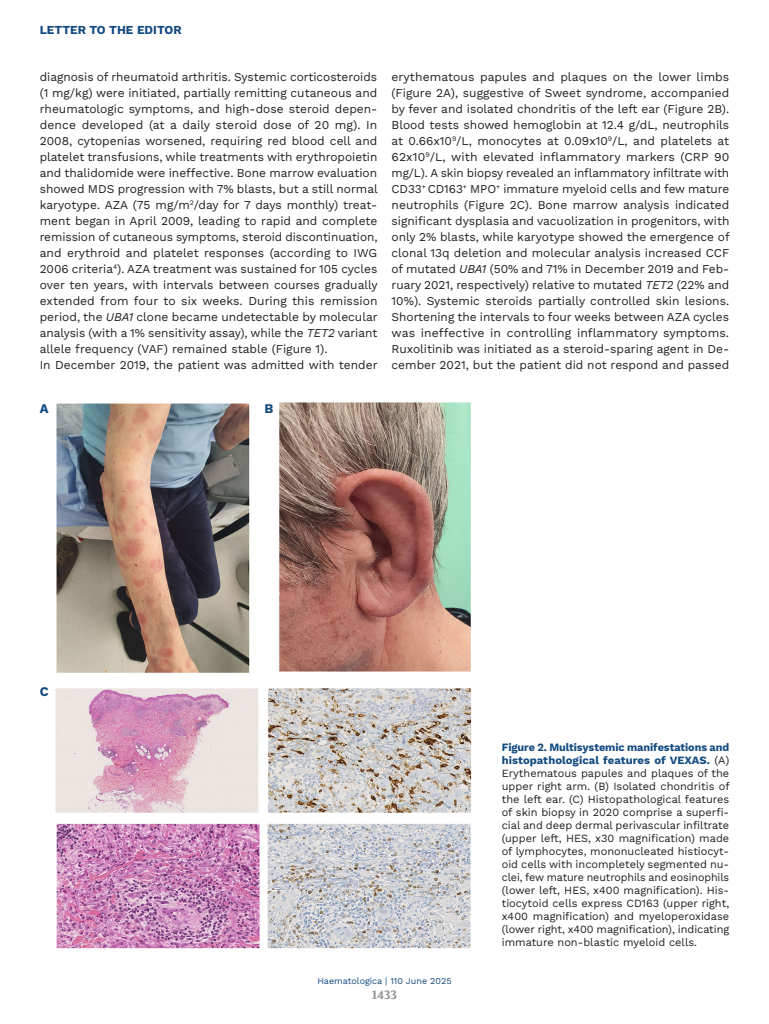
<style>
.page{position:relative;width:769px;height:1024px;background:#fff}
.page>*{position:absolute;margin:0;border:0;box-sizing:border-box;transform-origin:0 0}
.LETTERE_Figure{font:700 13px "Work Sans";color:#134a80}
.TESTO{font:12px/16px "Work Sans";color:#231f20;text-align:justify}
.t1{font:700 12px "Work Sans";color:#134a80}
.t2{font:700 12px "Volkhov";color:#939598}
.DIDA_Figura{font:11px/13px "Work Sans";color:#231f20;text-align:justify}
.t3{font:9px "Work Sans";color:#134a80}
.s1{font-style:italic}
.s2{font-weight:700;color:#134a80}
</style>
<div class="page">
<img style="left:55px;top:402px;width:417px;height:547px">
<p class="t1" style="left:40px;top:23px;width:143px">LETTER TO THE EDITOR</p>
<p class="TESTO" style="left:40px;top:69px;width:339px">diagnosis of rheumatoid arthritis. Systemic corticosteroids (1 mg/kg) were initiated, partially remitting cutaneous and rheumatologic symptoms, and high-dose steroid depen&shy;dence developed (at a daily steroid dose of 20 mg). In 2008, cytopenias worsened, requiring red blood cell and platelet transfusions, while treatments with erythropoietin and thalidomide were ineffective. Bone marrow evaluation showed MDS progression with 7% blasts, but a still normal karyotype. AZA (75 mg/m<sup>2</sup>/day for 7 days monthly) treat&shy;ment began in April 2009, leading to rapid and complete remission of cutaneous symptoms, steroid discontinuation, and erythroid and platelet responses (according to IWG 2006 criteria<sup>4</sup>). AZA treatment was sustained for 105 cycles over ten years, with intervals between courses gradually extended from four to six weeks. During this remission period, the <span class="s1">UBA1</span> clone became undetectable by molecular analysis (with a 1% sensitivity assay), while the <span class="s1">TET2</span> variant allele frequency (VAF) remained stable (Figure 1).</p>
<p class="TESTO" style="left:40px;top:357px;width:339px">In December 2019, the patient was admitted with tender</p>
<p class="LETTERE_Figure" style="left:40px;top:401px;width:10px">A</p>
<p class="LETTERE_Figure" style="left:264px;top:401px;width:10px">B</p>
<p class="TESTO" style="left:391px;top:69px;width:339px">erythematous papules and plaques on the lower limbs (Figure 2A), suggestive of Sweet syndrome, accompanied by fever and isolated chondritis of the left ear (Figure 2B).<br>Blood tests showed hemoglobin at 12.4 g/dL, neutrophils at 0.66x10<sup>9</sup>/L, monocytes at 0.09x10<sup>9</sup>/L, and platelets at 62x10<sup>9</sup>/L, with elevated inflammatory markers (CRP 90 mg/L). A skin biopsy revealed an inflammatory infiltrate with CD33<sup>+</sup> CD163<sup>+</sup> MPO<sup>+</sup> immature myeloid cells and few mature neutrophils (Figure 2C). Bone marrow analysis indicated significant dysplasia and vacuolization in progenitors, with only 2% blasts, while karyotype showed the emergence of clonal 13q deletion and molecular analysis increased CCF of mutated <span class="s1">UBA1</span> (50% and 71% in December 2019 and Feb&shy;ruary 2021, respectively) relative to mutated <span class="s1">TET2</span> (22% and 10%). Systemic steroids partially controlled skin lesions.<br>Shortening the intervals to four weeks between AZA cycles was ineffective in controlling inflammatory symptoms.<br>Ruxolitinib was initiated as a steroid-sparing agent in De&shy;cember 2021, but the patient did not respond and passed</p>
<p class="LETTERE_Figure" style="left:40px;top:683px;width:10px">C</p>
<p class="DIDA_Figura" style="left:501px;top:740px;width:229px"><span class="s2">Figure 2. Multisystemic manifestations and histopathological features of VEXAS.</span> (A)<br>Erythematous papules and plaques of the upper right arm. (B) Isolated chondritis of the left ear. (C) Histopathological features of skin biopsy in 2020 comprise a superfi&shy;cial and deep dermal perivascular infiltrate (upper left, HES, x30 magnification) made of lymphocytes, mononucleated histiocyt&shy;oid cells with incompletely segmented nu&shy;clei, few mature neutrophils and eosinophils (lower left, HES, x400 magnification). His&shy;tiocytoid cells express CD163 (upper right, x400 magnification) and myeloperoxidase (lower right, x400 magnification), indicating immature non-blastic myeloid cells.</p>
<p class="t3" style="left:317px;top:974px;width:136px">Haematologica | 110 June 2025</p>
<p class="t2" style="left:371px;top:987px;width:27px">1433</p>
</div>
